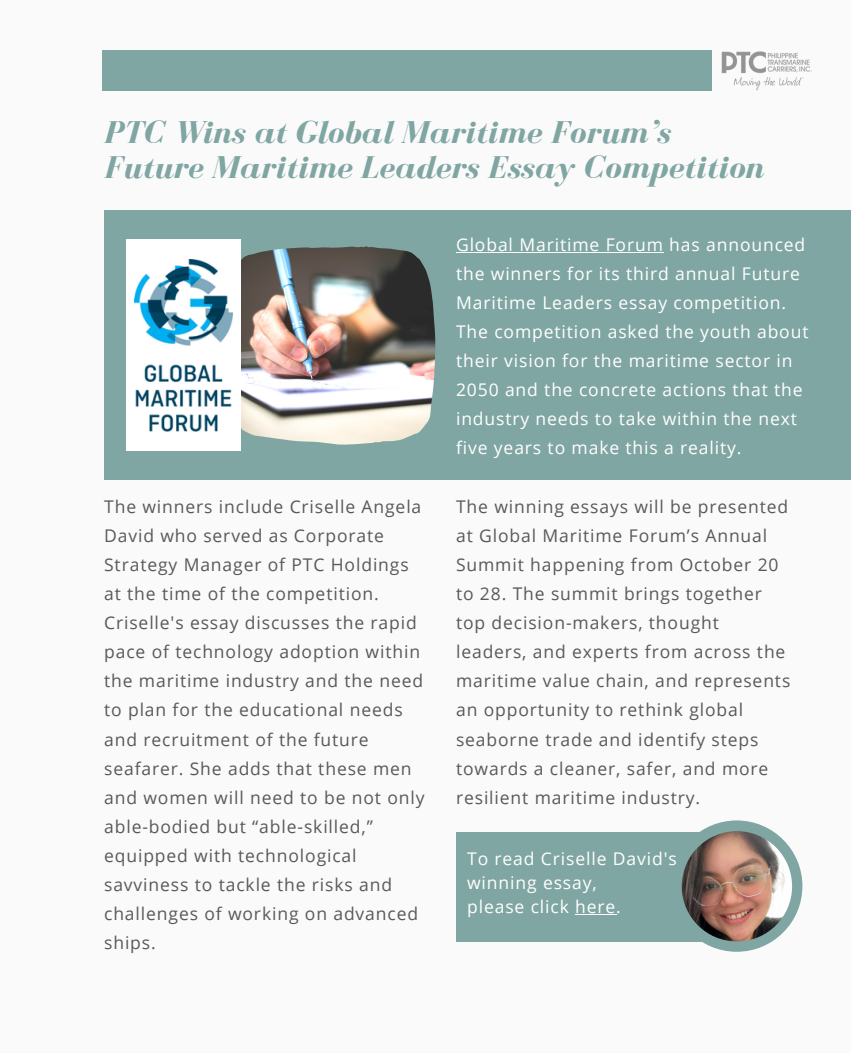
<style>
.page{position:relative;width:851px;height:1053px;background:#fff}
.page>*{position:absolute;margin:0;border:0;box-sizing:border-box;transform-origin:0 0}
.t1{font:italic 700 32.5px/34.8px "Bodoni FLF";color:#80a6a3}
.t2{font:17.5px/29.1px "Open Sans";letter-spacing:.05em;color:#595959}
.t3{font:17.5px/29.1px "Open Sans";letter-spacing:.05em;color:#fff}
</style>
<div class="page">
<div style="left:0;top:0;width:850px;height:1053px;background:#fafafa"></div>
<div style="left:102px;top:50px;width:609px;height:40px;background:#80a6a3"></div>
<div style="left:670px;top:820px;width:132px;height:132px;background:#80a6a3;border-radius:50%"></div>
<div style="left:456px;top:832px;width:292px;height:110px;background:#80a6a3"></div>
<div style="left:104px;top:211px;width:746px;height:269px;background:#80a6a3"></div>
<img style="left:240px;top:246px;width:195px;height:198px">
<div style="left:126px;top:239px;width:114px;height:212px;background:#fff"></div>
<img style="left:134px;top:260px;width:98px;height:171px">
<img style="left:681px;top:831px;width:110px;height:110px;border-radius:50%">
<hr style="left:456px;top:252px;width:207px;height:1px;background:#fff">
<hr style="left:575px;top:914px;width:41px;height:1px;background:#fff">
<img style="left:721px;top:51px;width:90px;height:39px">
<p class="t1" style="left:104px;top:115px;width:661px">PTC Wins at Global Maritime Forum’s<br>Future Maritime Leaders Essay Competition</p>
<p class="t3" style="left:456px;top:229px;width:354px">Global Maritime Forum has announced the winners for its third annual Future Maritime Leaders essay competition.<br>The competition asked the youth about their vision for the maritime sector in 2050 and the concrete actions that the industry needs to take within the next five years to make this a reality.</p>
<p class="t2" style="left:104px;top:491px;width:322px">The winners include Criselle Angela<br>David who served as Corporate<br>Strategy Manager of PTC Holdings at the time of the competition.<br>Criselle's essay discusses the rapid pace of technology adoption within the maritime industry and the need to plan for the educational needs and recruitment of the future seafarer. She adds that these men and women will need to be not only able-bodied but “able-skilled,” equipped with technological savviness to tackle the risks and challenges of working on advanced ships.</p>
<p class="t2" style="left:456px;top:491px;width:336px">The winning essays will be presented at Global Maritime Forum’s Annual Summit happening from October 20 to 28. The summit brings together top decision-makers, thought leaders, and experts from across the maritime value chain, and represents an opportunity to rethink global seaborne trade and identify steps towards a cleaner, safer, and more resilient maritime industry.</p>
<p class="t3" style="left:467px;top:843px;width:211px">To read Criselle David's</p>
<p class="t3" style="left:467px;top:867px;width:131px">winning essay,</p>
<p class="t3" style="left:467px;top:892px;width:155px">please click here.</p>
</div>
